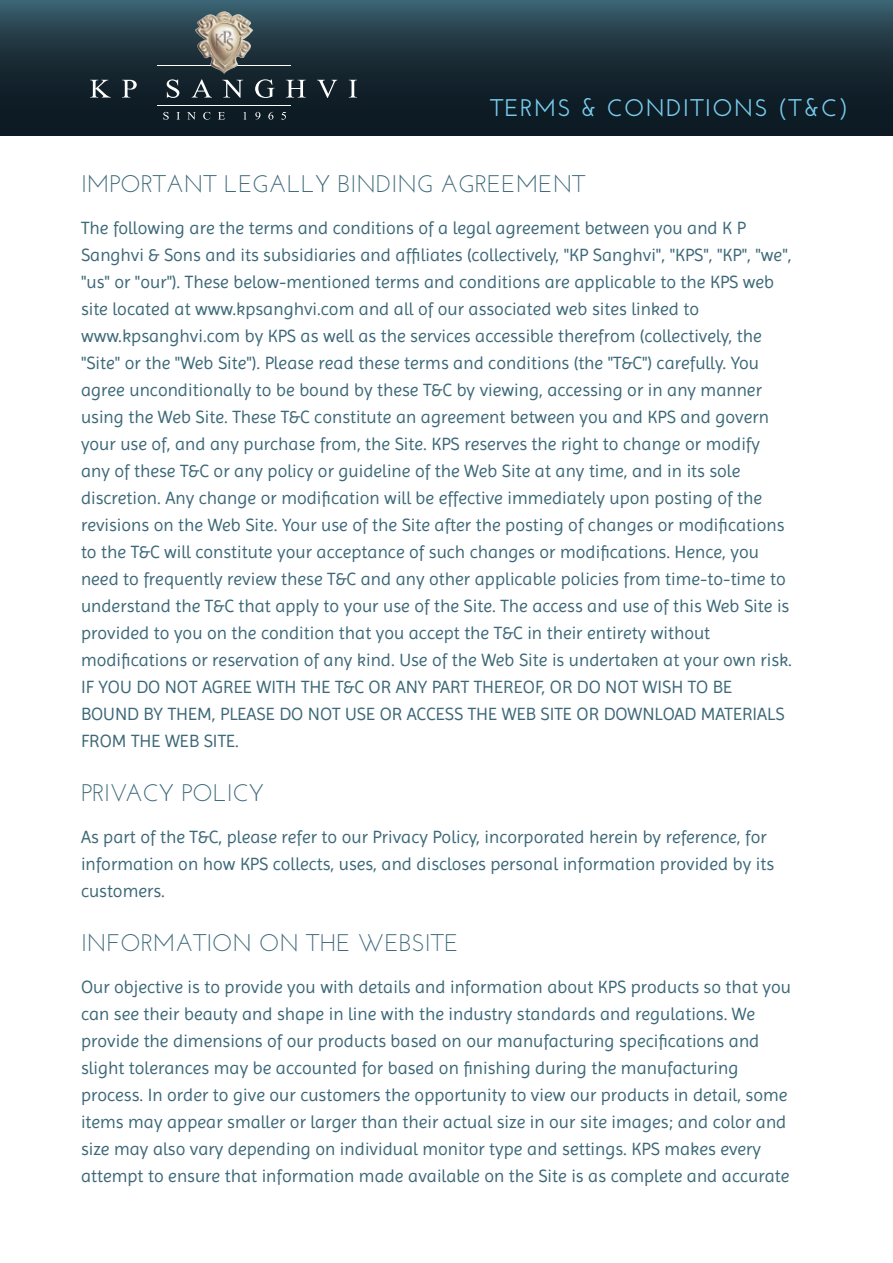
<style>
.page{position:relative;width:893px;height:1263px;background:#fff}
.page>*{position:absolute;margin:0;border:0;box-sizing:border-box;transform-origin:0 0}
.t1{font:24px "Josefin Sans";color:#3c6878}
.t2{font:600 24px "Josefin Sans";letter-spacing:.05em;color:#7ce}
.t3{font:18px/27px "Imprima";color:#3c6878}
</style>
<div class="page">
<svg style="left:0;top:0;width:893px;height:136px;background:#1c303a"></svg>
<hr style="left:158px;top:66px;width:133px;height:1px;background:#fff">
<hr style="left:158px;top:105px;width:133px;height:1px;background:#fff">
<img style="left:195px;top:11px;width:58px;height:63px">
<svg style="left:167px;top:79px;width:12px;height:19px"></svg>
<svg style="left:192px;top:79px;width:20px;height:19px"></svg>
<svg style="left:222px;top:80px;width:21px;height:18px"></svg>
<svg style="left:255px;top:79px;width:20px;height:19px"></svg>
<svg style="left:286px;top:80px;width:20px;height:18px"></svg>
<svg style="left:317px;top:80px;width:20px;height:18px"></svg>
<svg style="left:349px;top:80px;width:8px;height:18px"></svg>
<svg style="left:163px;top:112px;width:6px;height:8px"></svg>
<svg style="left:176px;top:112px;width:4px;height:8px"></svg>
<svg style="left:187px;top:112px;width:9px;height:8px"></svg>
<svg style="left:203px;top:112px;width:7px;height:8px"></svg>
<svg style="left:218px;top:112px;width:7px;height:8px"></svg>
<svg style="left:243px;top:112px;width:4px;height:8px"></svg>
<svg style="left:255px;top:112px;width:5px;height:8px"></svg>
<svg style="left:268px;top:112px;width:5px;height:8px"></svg>
<svg style="left:281px;top:112px;width:5px;height:8px"></svg>
<svg style="left:90px;top:80px;width:21px;height:18px"></svg>
<svg style="left:122px;top:80px;width:15px;height:18px"></svg>
<h1 class="t2" style="left:490px;top:94px;width:359px">TERMS &amp; CONDITIONS (T&amp;C)</h1>
<h1 class="t1" style="left:81px;top:169px;width:506px">IMPORTANT LEGALLY BINDING AGREEMENT</h1>
<p class="t3" style="left:81px;top:214px;width:712px">The following are the terms and conditions of a legal agreement between you and K P Sanghvi &amp; Sons and its subsidiaries and affiliates (collectively, "KP Sanghvi", "KPS", "KP", "we", "us" or "our"). These below-mentioned terms and conditions are applicable to the KPS web site located at www.kpsanghvi.com and all of our associated web sites linked to www.kpsanghvi.com by KPS as well as the services accessible therefrom (collectively, the "Site" or the "Web Site"). Please read these terms and conditions (the "T&amp;C") carefully. You agree unconditionally to be bound by these T&amp;C by viewing, accessing or in any manner using the Web Site. These T&amp;C constitute an agreement between you and KPS and govern your use of, and any purchase from, the Site. KPS reserves the right to change or modify any of these T&amp;C or any policy or guideline of the Web Site at any time, and in its sole discretion. Any change or modification will be effective immediately upon posting of the revisions on the Web Site. Your use of the Site after the posting of changes or modifications to the T&amp;C will constitute your acceptance of such changes or modifications. Hence, you need to frequently review these T&amp;C and any other applicable policies from time-to-time to understand the T&amp;C that apply to your use of the Site. The access and use of this Web Site is provided to you on the condition that you accept the T&amp;C in their entirety without modifications or reservation of any kind. Use of the Web Site is undertaken at your own risk.<br>IF YOU DO NOT AGREE WITH THE T&amp;C OR ANY PART THEREOF, OR DO NOT WISH TO BE BOUND BY THEM, PLEASE DO NOT USE OR ACCESS THE WEB SITE OR DOWNLOAD MATERIALS FROM THE WEB SITE.</p>
<h1 class="t1" style="left:81px;top:778px;width:185px">PRIVACY POLICY</h1>
<p class="t3" style="left:81px;top:823px;width:695px">As part of the T&amp;C, please refer to our Privacy Policy, incorporated herein by reference, for information on how KPS collects, uses, and discloses personal information provided by its customers.</p>
<h1 class="t1" style="left:81px;top:928px;width:379px">INFORMATION ON THE WEBSITE</h1>
<p class="t3" style="left:81px;top:973px;width:711px">Our objective is to provide you with details and information about KPS products so that you can see their beauty and shape in line with the industry standards and regulations. We provide the dimensions of our products based on our manufacturing specifications and slight tolerances may be accounted for based on finishing during the manufacturing process. In order to give our customers the opportunity to view our products in detail, some items may appear smaller or larger than their actual size in our site images; and color and size may also vary depending on individual monitor type and settings. KPS makes every attempt to ensure that information made available on the Site is as complete and accurate</p>
</div>
